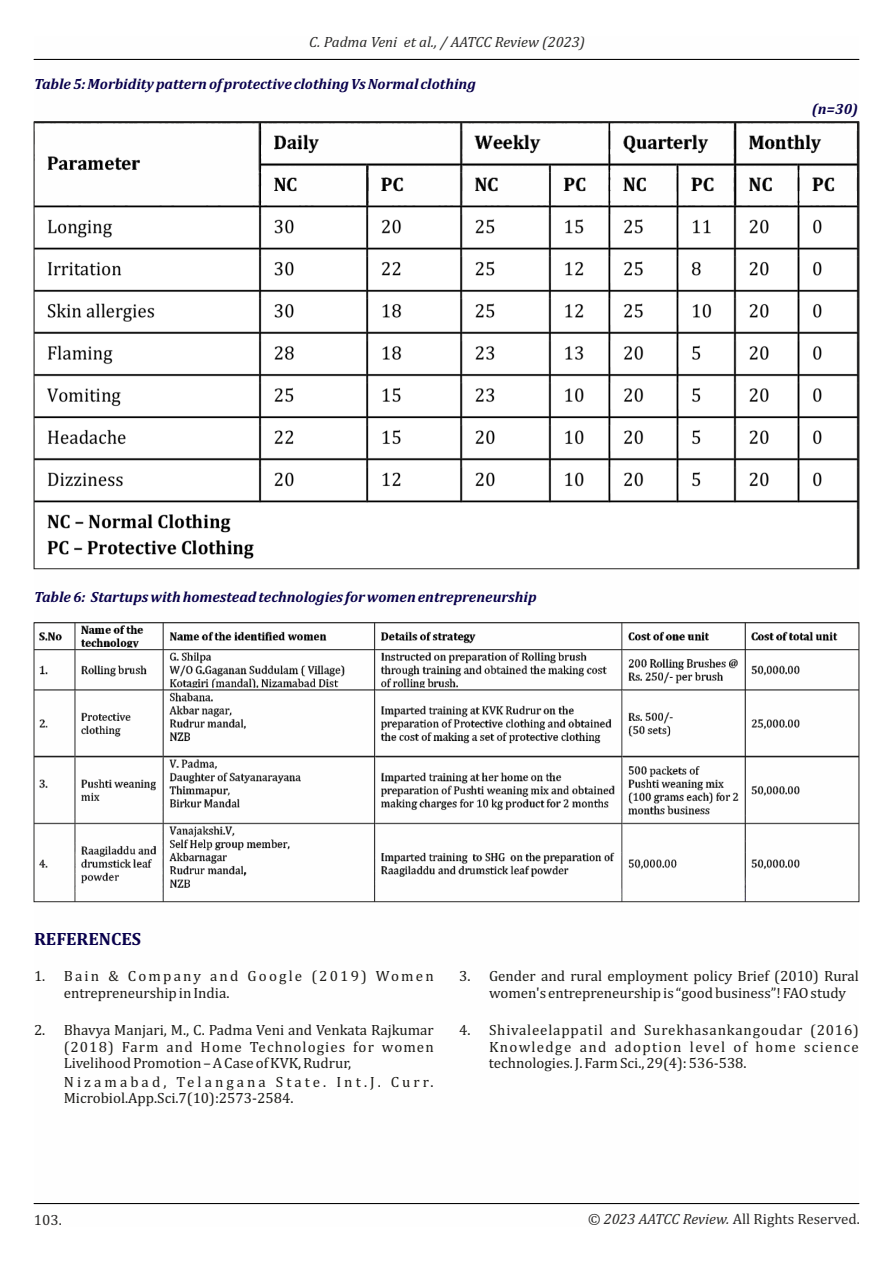
<style>
.page{position:relative;width:893px;height:1263px;background:#fff}
.page>*{position:absolute;margin:0;border:0;box-sizing:border-box;transform-origin:0 0}
.t1{font:700 18px "Cambria";color:#09014c}
.t2{font:15px/16.6px "Cambria";color:#1c1b17;text-align:justify}
.t3{font:italic 700 15px "Cambria";color:#09014c}
.t4{font:15px/16.6px "Cambria";letter-spacing:.195em;color:#1c1b17}
.t5{font:15px/16.6px "Cambria";letter-spacing:.125em;color:#1c1b17}
.t6{font:15px "Cambria";color:#2b2a29}
.t7{font:italic 15px "Cambria";color:#2b2a29}
.s1{font-style:italic}
</style>
<div class="page">
<hr style="left:34px;top:1203px;width:825px;height:1px;background:#000">
<hr style="left:34px;top:59px;width:825px;height:1px;background:#000">
<img style="left:36px;top:124px;width:821px;height:443px">
<img style="left:36px;top:624px;width:821px;height:276px">
<p class="t7" style="left:309px;top:35px;width:277px">C. Padma Veni et al., / AATCC Review (2023)</p>
<p class="t3" style="left:34px;top:77px;width:443px">Table 5: Morbidity pattern of protective clothing Vs Normal clothing</p>
<p class="t3" style="left:34px;top:590px;width:504px">Table 6: Startups with homestead technologies for women entrepreneurship</p>
<p class="t3" style="left:812px;top:103px;width:48px">(n=30)</p>
<p class="t1" style="left:34px;top:931px;width:109px">REFERENCES</p>
<p class="t5" style="left:64px;top:969px;width:371px">Bain &amp; Company and Google (2019) Women entrepreneurship in India.</p>
<p class="t2" style="left:64px;top:1022px;width:371px">Bhavya Manjari, M., C. Padma Veni and Venkata Rajkumar (2018) Farm and Home Technologies for women Livelihood Promotion – A Case of KVK, Rudrur,</p>
<p class="t4" style="left:64px;top:1074px;width:371px">Nizamabad, Telangana State. Int.J. Curr.<br>Microbiol.App.Sci.7(10):2573-2584.</p>
<p class="t2" style="left:34px;top:969px;width:13px">1.</p>
<p class="t2" style="left:34px;top:1022px;width:13px">2.</p>
<p class="t2" style="left:459px;top:969px;width:13px">3.</p>
<p class="t2" style="left:459px;top:1022px;width:13px">4.</p>
<p class="t2" style="left:489px;top:969px;width:371px">Gender and rural employment policy Brief (2010) Rural women's entrepreneurship is “good business”! FAO study</p>
<p class="t2" style="left:489px;top:1022px;width:371px">Shivaleelappatil and Surekhasankangoudar (2016)<br>Knowledge and adoption level of home science technologies. J. Farm Sci., 29(4): 536-538.</p>
<p class="t6" style="left:34px;top:1213px;width:30px">103.</p>
<p class="t6" style="left:588px;top:1212px;width:274px"><span class="s1">© 2023 AATCC Review.</span> All Rights Reserved.</p>
</div>
